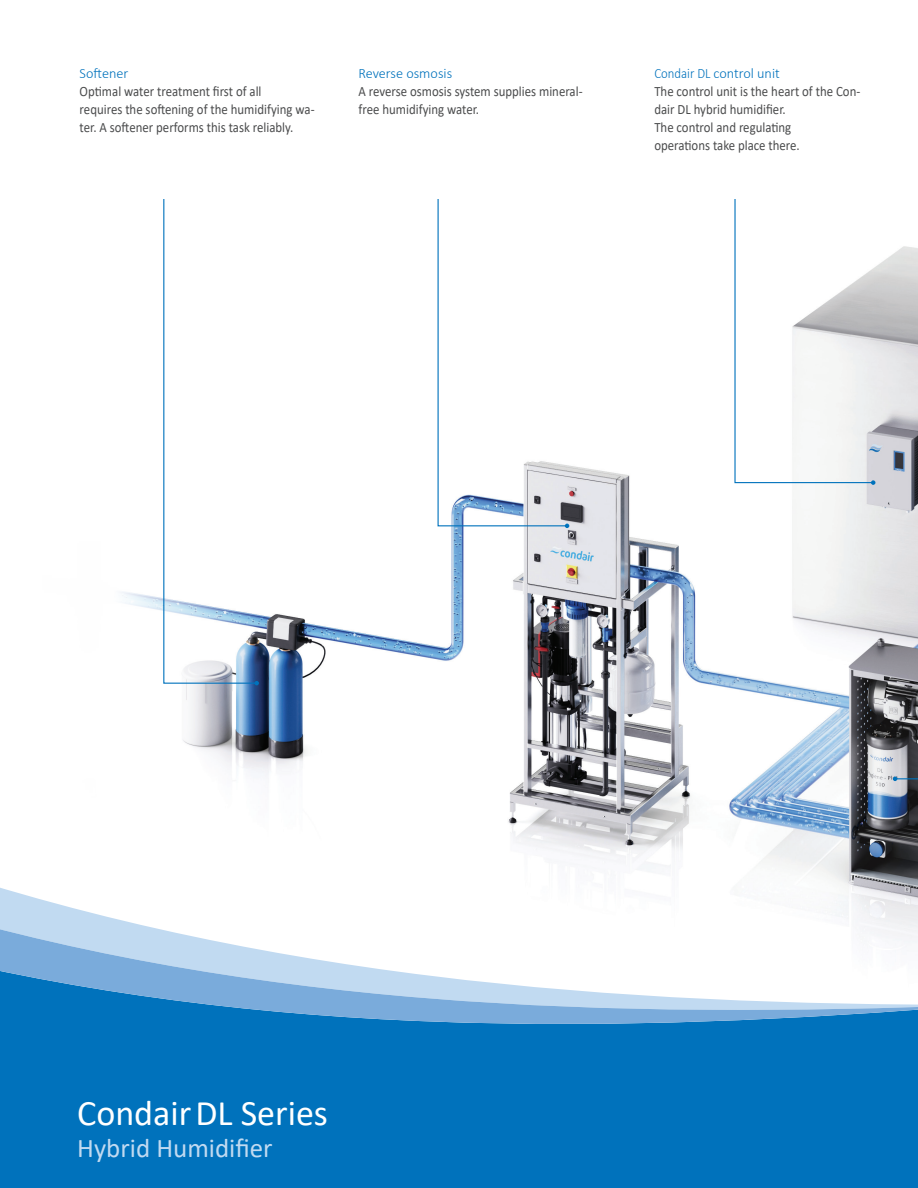
<style>
.page{position:relative;width:918px;height:1188px;background:#fff}
.page>*{position:absolute;margin:0;border:0;box-sizing:border-box;transform-origin:0 0}
.t1{font:36px "Calibri";color:#fff}
.t2{font:27px "Calibri";color:#c1daf1}
.t3{font:14.25px/18px "Calibri";color:#4b4c4d;scale:.9 1}
.t4{font:300 14.25px "Calibri";color:#0072bc}
.t5{font:300 14.25px "Calibri";color:#0072bc;scale:.9 1}
</style>
<div class="page">
<img style="left:121px;top:254px;width:797px;height:596px">
<svg style="left:734px;top:199px;width:140px;height:285px"></svg>
<svg style="left:871px;top:480px;width:4px;height:5px"></svg>
<svg style="left:437px;top:199px;width:131px;height:328px"></svg>
<svg style="left:565px;top:524px;width:4px;height:4px"></svg>
<svg style="left:163px;top:199px;width:95px;height:485px"></svg>
<svg style="left:254px;top:681px;width:5px;height:4px"></svg>
<svg style="left:893px;top:246px;width:25px;height:535px;background:#b4b4b8"></svg>
<div style="left:0;top:1040px;width:918px;height:148px;background:#0072bc"></div>
<svg style="left:0;top:850px;width:918px;height:47px"></svg>
<svg style="left:0;top:897px;width:918px;height:143px"></svg>
<p class="t4" style="left:80px;top:65px;width:50px">Softener</p>
<p class="t3" style="left:80px;top:82px;width:263px">Optimal water treatment first of all<br>requires the softening of the humidifying wa&shy;ter. A softener performs this task reliably.</p>
<p class="t4" style="left:359px;top:65px;width:95px">Reverse osmosis</p>
<p class="t3" style="left:359px;top:82px;width:251px">A reverse osmosis system supplies mineral&shy;free humidifying water.</p>
<p class="t5" style="left:654px;top:65px;width:141px">Condair DL control unit</p>
<p class="t3" style="left:654px;top:82px;width:230px">The control unit is the heart of the Con&shy;dair DL hybrid humidifier.<br>The control and regulating<br>operations take place there.</p>
<h1 class="t1" style="left:77px;top:1088px;width:252px">CondairDL Series</h1>
<h2 class="t2" style="left:77px;top:1130px;width:197px">Hybrid Humidifier</h2>
</div>
